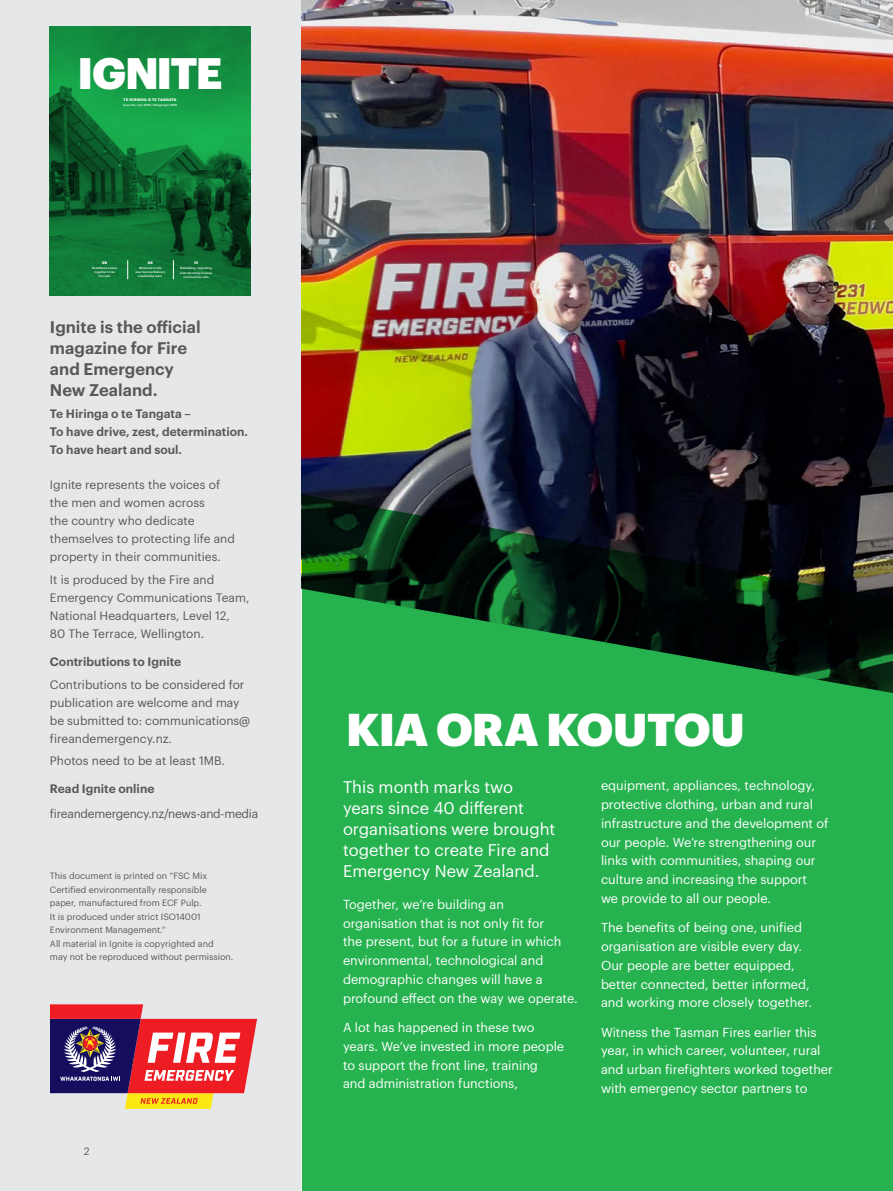
<style>
.page{position:relative;width:893px;height:1191px;background:#fff}
.page>*{position:absolute;margin:0;border:0;box-sizing:border-box;transform-origin:0 0}
.Header_2{font:900 45px "Graphik";letter-spacing:-.015em;color:#fff}
.t1{font:900 43.2px "Graphik";letter-spacing:-.04em;color:#fff}
.Story_intro{font:16.5px/21px "Graphik";color:#fff}
.t2{font:600 16.5px/21px "Graphik";color:#57585a}
.Copy{font:12.75px/18.8px "Graphik";color:#fff}
.Copy-2{font:12px/18px "Graphik";color:#57585a}
.Copy-3{font:600 12px/18px "Graphik";color:#57585a}
.Copy-4{font:12px "Graphik";letter-spacing:-.02em;color:#57585a}
.t3{font:10.5px "Graphik";color:#57585a}
.Copy-5{font:8.85px/13.5px "Graphik";color:#57585a}
.t4{font:700 3.6px "Graphik";letter-spacing:.065em;color:#fff}
.t5{font:500 2.85px/3.8px "Graphik";letter-spacing:.02em;color:#fff;text-align:center}
</style>
<div class="page">
<img style="left:301px;top:0;width:592px;height:693px">
<svg style="left:302px;top:494px;width:591px;height:697px;background:#219243"></svg>
<div style="left:0;top:0;width:301px;height:1191px;background:#e6e7e9"></div>
<svg style="left:50px;top:27px;width:200px;height:268px;background:#107836"></svg>
<svg style="left:127px;top:260px;width:1px;height:19px"></svg>
<svg style="left:173px;top:260px;width:1px;height:19px"></svg>
<svg style="left:50px;top:1004px;width:207px;height:105px"></svg>
<p class="t1" style="left:78px;top:39px;width:146px">IGNITE</p>
<p class="t4" style="left:124px;top:97px;width:54px">TE HIRINGA O TE TANGATA</p>
<p class="t5" style="left:123px;top:103px;width:55px">Issue 13 / July 2019 / Hōngongoi 2019</p>
<p class="t4" style="left:102px;top:260px;width:7px">06</p>
<p class="t5" style="left:92px;top:266px;width:27px">Ruatāhuna comes together to be fire safe</p>
<p class="t4" style="left:148px;top:260px;width:7px">08</p>
<p class="t5" style="left:135px;top:266px;width:31px">Welcome to the<br>new Service Delivery<br>Leadership team</p>
<p class="t4" style="left:194px;top:260px;width:6px">12</p>
<p class="t5" style="left:180px;top:266px;width:33px;line-height:4.3px">Rebuilding, upgrading and relocating to keep communities safe</p>
<h3 class="t2" style="left:50px;top:315px;width:152px">Ignite is the official magazine for Fire and Emergency<br>New Zealand.</h3>
<h3 class="Copy-3" style="left:50px;top:404px;width:200px">Te Hiringa o te Tangata –<br>To have drive, zest, determination.<br>To have heart and soul.</h3>
<p class="Copy-2" style="left:50px;top:475px;width:186px">Ignite represents the voices of the men and women across<br>the country who dedicate themselves to protecting life and property in their communities.</p>
<p class="Copy-2" style="left:50px;top:569px;width:201px">It is produced by the Fire and<br>Emergency Communications Team,<br>National Headquarters, Level 12,<br>80 The Terrace, Wellington.</p>
<p class="Copy-3" style="left:50px;top:652px;width:133px">Contributions to Ignite</p>
<p class="Copy-2" style="left:50px;top:674px;width:202px">Contributions to be considered for publication are welcome and may be submitted to: communications@ fireandemergency.nz.</p>
<p class="Copy-2" style="left:50px;top:750px;width:177px">Photos need to be at least 1MB.</p>
<p class="Copy-3" style="left:50px;top:779px;width:106px">Read Ignite online</p>
<p class="Copy-4" style="left:50px;top:804px;width:210px">fireandemergency.nz/news-and-media</p>
<p class="Copy-5" style="left:50px;top:868px;width:159px">This document is printed on “FSC Mix Certified environmentally responsible paper, manufactured from ECF Pulp.<br>It is produced under strict ISO14001<br>Environment Management.“</p>
<p class="Copy-5" style="left:50px;top:936px;width:185px">All material in Ignite is copyrighted and may not be reproduced without permission.</p>
<p class="t3" style="left:84px;top:1143px;width:7px">2</p>
<p class="Header_2" style="left:346px;top:694px;width:401px">KIA ORA KOUTOU</p>
<p class="Copy" style="left:601px;top:775px;width:229px">equipment, appliances, technology, protective clothing, urban and rural infrastructure and the development of our people. We’re strengthening our links with communities, shaping our culture and increasing the support<br>we provide to all our people.</p>
<p class="Copy" style="left:601px;top:917px;width:213px">The benefits of being one, unified organisation are visible every day.<br>Our people are better equipped, better connected, better informed, and working more closely together.</p>
<p class="Copy" style="left:601px;top:1021px;width:233px">Witness the Tasman Fires earlier this year, in which career, volunteer, rural and urban firefighters worked together with emergency sector partners to</p>
<p class="Story_intro" style="left:343px;top:775px;width:214px">This month marks two years since 40 different organisations were brought together to create Fire and<br>Emergency New Zealand.</p>
<p class="Copy" style="left:343px;top:893px;width:236px">Together, we’re building an organisation that is not only fit for<br>the present, but for a future in which environmental, technological and demographic changes will have a profound effect on the way we operate.</p>
<p class="Copy" style="left:343px;top:1017px;width:223px">A lot has happened in these two years. We’ve invested in more people to support the front line, training<br>and administration functions,</p>
</div>
